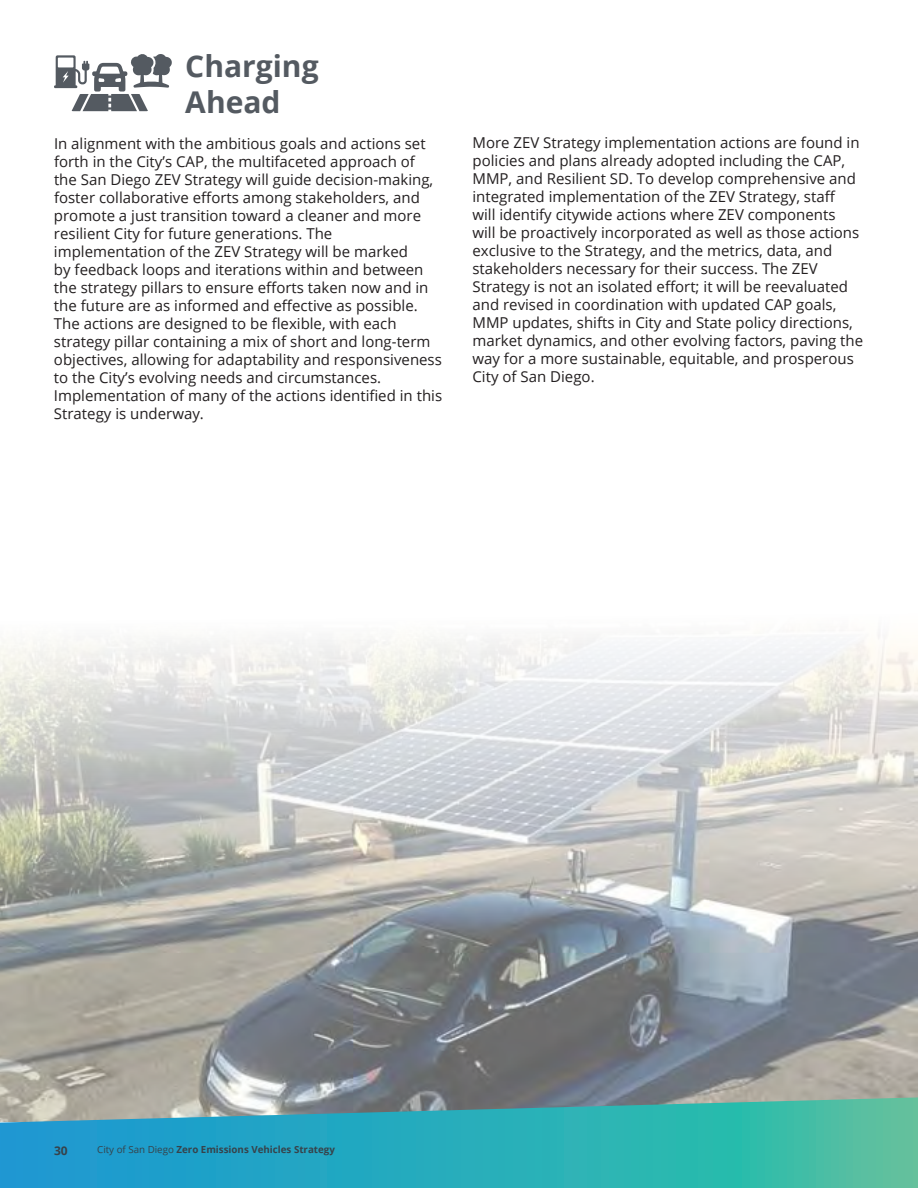
<style>
.page{position:relative;width:918px;height:1188px;background:#fff}
.page>*{position:absolute;margin:0;border:0;box-sizing:border-box;transform-origin:0 0}
.Heading{font:700 30px/36px "Open Sans";color:#545a61}
.t1{font:15px/18px "Open Sans";color:#231f20}
.t2{font:700 12px "Open Sans";color:#37424a}
.t3{font:700 9.75px "Open Sans";color:#37424a}
.s1{font-weight:400}
</style>
<div class="page">
<img style="left:0;top:634px;width:918px;height:437px">
<svg style="left:54px;top:54px;width:118px;height:57px"></svg>
<svg style="left:0;top:1071px;width:918px;height:117px;background:#50a6ad"></svg>
<p class="Heading" style="left:185px;top:47px;width:135px">Charging<br>Ahead</p>
<p class="t1" style="left:54px;top:134px;width:390px">In alignment with the ambitious goals and actions set forth in the City’s CAP, the multifaceted approach of<br>the San Diego ZEV Strategy will guide decision-making, foster collaborative efforts among stakeholders, and promote a just transition toward a cleaner and more resilient City for future generations. The implementation of the ZEV Strategy will be marked<br>by feedback loops and iterations within and between the strategy pillars to ensure efforts taken now and in the future are as informed and effective as possible.<br>The actions are designed to be flexible, with each strategy pillar containing a mix of short and long-term objectives, allowing for adaptability and responsiveness to the City’s evolving needs and circumstances.<br>Implementation of many of the actions identified in this Strategy is underway.</p>
<p class="t1" style="left:472px;top:133px;width:392px">More ZEV Strategy implementation actions are found in policies and plans already adopted including the CAP, MMP, and Resilient SD. To develop comprehensive and integrated implementation of the ZEV Strategy, staff<br>will identify citywide actions where ZEV components<br>will be proactively incorporated as well as those actions exclusive to the Strategy, and the metrics, data, and stakeholders necessary for their success. The ZEV Strategy is not an isolated effort; it will be reevaluated and revised in coordination with updated CAP goals, MMP updates, shifts in City and State policy directions, market dynamics, and other evolving factors, paving the way for a more sustainable, equitable, and prosperous City of San Diego.</p>
<p class="t2" style="left:54px;top:1142px;width:15px">30</p>
<p class="t3" style="left:97px;top:1143px;width:239px"><span class="s1">City of San Diego</span> Zero Emissions Vehicles Strategy</p>
</div>
